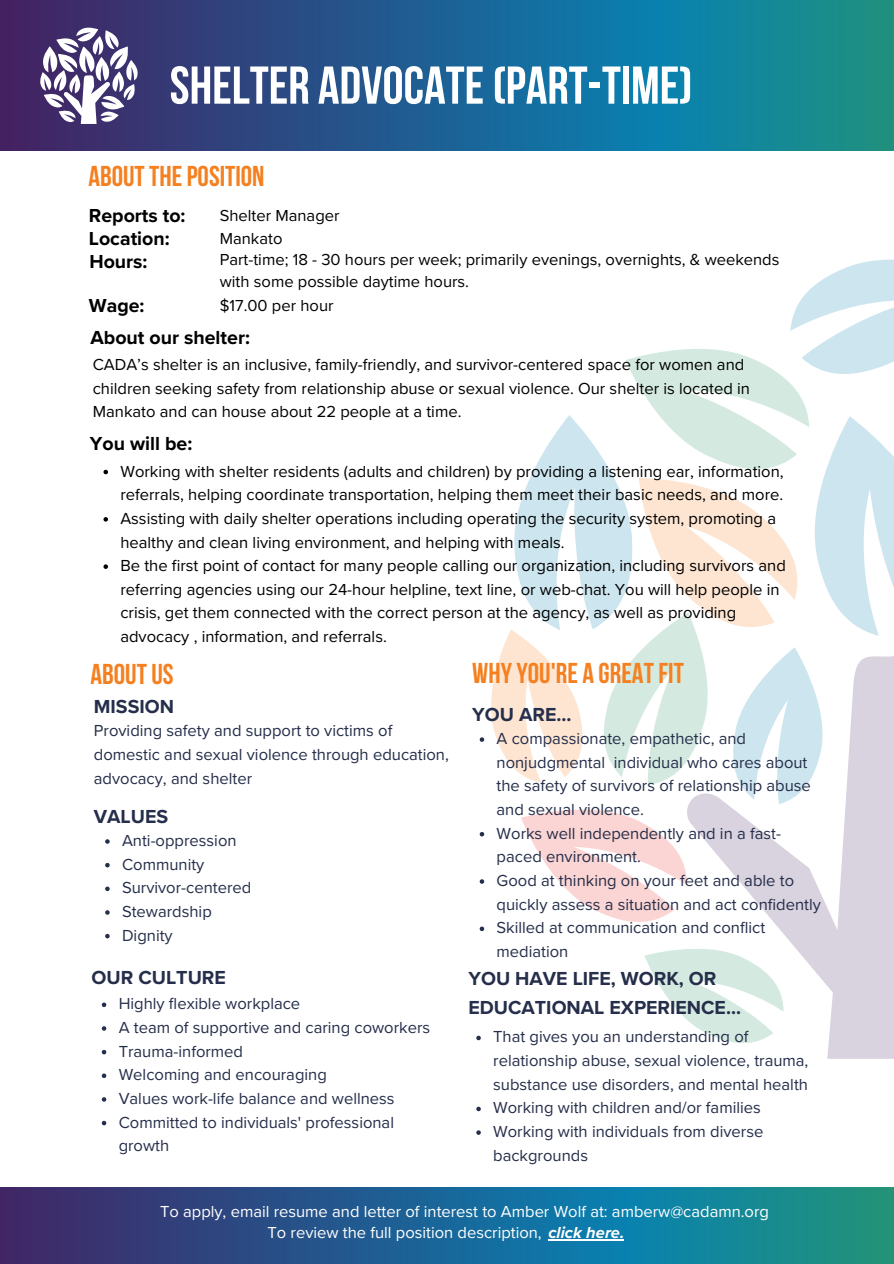
<style>
.page{position:relative;width:894px;height:1264px;background:#fff}
.page>*{position:absolute;margin:0;border:0;box-sizing:border-box;transform-origin:0 0}
.t1{font:53.1px "Bebas Neue";color:#fff}
.t2{font:28.65px "Bebas Neue";color:#f58020}
.t3{font:700 19.5px/28.2px "Proxima Nova";color:#252e4a}
.t4{font:700 19.5px "Proxima Nova";color:#000}
.t5{font:16.5px/23.7px "Proxima Nova";color:#000}
.t6{font:16.5px/23.7px "Proxima Nova";color:#252e4a}
.t7{font:16.5px "Proxima Nova";color:#fff}
.s1{font-weight:700;font-style:italic}
</style>
<div class="page">
<svg style="left:644px;top:949px;width:40px;height:68px"></svg>
<svg style="left:684px;top:931px;width:209px;height:127px"></svg>
<svg style="left:0;top:0;width:893px;height:151px;background:#1f638e"></svg>
<svg style="left:39px;top:26px;width:99px;height:98px"></svg>
<svg style="left:0;top:1187px;width:893px;height:76px;background:#20638c"></svg>
<svg style="left:103px;top:470px;width:5px;height:4px"></svg>
<svg style="left:103px;top:517px;width:5px;height:4px"></svg>
<svg style="left:103px;top:564px;width:5px;height:5px"></svg>
<svg style="left:479px;top:259px;width:414px;height:672px"></svg>
<svg style="left:102px;top:1002px;width:4px;height:5px"></svg>
<svg style="left:102px;top:1026px;width:4px;height:4px"></svg>
<svg style="left:102px;top:1049px;width:4px;height:5px"></svg>
<svg style="left:102px;top:1073px;width:4px;height:5px"></svg>
<svg style="left:102px;top:1097px;width:4px;height:4px"></svg>
<svg style="left:102px;top:1120px;width:4px;height:5px"></svg>
<hr style="left:548px;top:1239px;width:76px;height:1px;background:#fff">
<svg style="left:105px;top:839px;width:5px;height:4px"></svg>
<svg style="left:105px;top:862px;width:5px;height:5px"></svg>
<svg style="left:105px;top:886px;width:5px;height:5px"></svg>
<svg style="left:105px;top:910px;width:5px;height:4px"></svg>
<svg style="left:105px;top:933px;width:5px;height:5px"></svg>
<svg style="left:476px;top:1035px;width:4px;height:5px"></svg>
<svg style="left:476px;top:1106px;width:4px;height:5px"></svg>
<svg style="left:476px;top:1130px;width:4px;height:4px"></svg>
<p class="t1" style="left:170px;top:56px;width:524px">SHELTER ADVOCATE(PART-TIME)</p>
<p class="t2" style="left:88px;top:160px;width:178px">ABOUTTHEPOSITION</p>
<p class="t4" style="left:89px;top:204px;width:98px">Reports to:</p>
<p class="t5" style="left:220px;top:204px;width:121px">Shelter Manager</p>
<p class="t4" style="left:89px;top:250px;width:59px">Hours:</p>
<p class="t5" style="left:220px;top:248px;width:561px;line-height:22.5px">Part-time; 18 - 30 hours per week; primarily evenings, overnights, &amp; weekends with some possible daytime hours.</p>
<p class="t4" style="left:89px;top:227px;width:82px">Location:</p>
<p class="t5" style="left:220px;top:227px;width:64px">Mankato</p>
<p class="t4" style="left:89px;top:294px;width:57px">Wage:</p>
<p class="t5" style="left:220px;top:294px;width:115px">$17.00 per hour</p>
<p class="t4" style="left:90px;top:326px;width:161px">About our shelter:</p>
<p class="t5" style="left:93px;top:353px;width:658px">CADA’s shelter is an inclusive, family-friendly, and survivor-centered space for women and children seeking safety from relationship abuse or sexual violence. Our shelter is located in<br>Mankato and can house about 22 people at a time.</p>
<p class="t4" style="left:90px;top:432px;width:104px">You will be:</p>
<p class="t5" style="left:120px;top:459px;width:664px">Working with shelter residents (adults and children) by providing a listening ear, information, referrals, helping coordinate transportation, helping them meet their basic needs, and more.</p>
<p class="t5" style="left:120px;top:507px;width:657px">Assisting with daily shelter operations including operating the security system, promoting a healthy and clean living environment, and helping with meals.</p>
<p class="t5" style="left:120px;top:554px;width:666px">Be the first point of contact for many people calling our organization, including survivors and referring agencies using our 24-hour helpline, text line, or web-chat. You will help people in crisis, get them connected with the correct person at the agency, as well as providing advocacy , information, and referrals.</p>
<p class="t2" style="left:472px;top:657px;width:213px">WHYYOU'RE A GREATFIT</p>
<p class="t2" style="left:90px;top:658px;width:84px">ABOUTUS</p>
<p class="t3" style="left:94px;top:692px;width:82px">MISSION</p>
<p class="t3" style="left:472px;top:700px;width:101px">YOU ARE...</p>
<p class="t6" style="left:94px;top:719px;width:356px">Providing safety and support to victims of domestic and sexual violence through education, advocacy, and shelter</p>
<p class="t3" style="left:94px;top:803px;width:76px">VALUES</p>
<p class="t6" style="left:122px;top:829px;width:116px">Anti-oppression</p>
<p class="t6" style="left:122px;top:852px;width:84px">Community</p>
<p class="t6" style="left:122px;top:876px;width:131px">Survivor-centered</p>
<p class="t6" style="left:122px;top:900px;width:91px">Stewardship</p>
<p class="t6" style="left:122px;top:923px;width:52px">Dignity</p>
<p class="t3" style="left:92px;top:963px;width:136px">OUR CULTURE</p>
<p class="t6" style="left:119px;top:992px;width:183px">Highly flexible workplace</p>
<p class="t6" style="left:119px;top:1015px;width:313px">A team of supportive and caring coworkers</p>
<p class="t6" style="left:119px;top:1039px;width:126px">Trauma-informed</p>
<p class="t6" style="left:119px;top:1063px;width:210px">Welcoming and encouraging</p>
<p class="t6" style="left:119px;top:1086px;width:277px">Values work-life balance and wellness</p>
<p class="t6" style="left:119px;top:1110px;width:277px">Committed to individuals' professional growth</p>
<p class="t6" style="left:496px;top:727px;width:316px">A compassionate, empathetic, and nonjudgmental individual who cares about the safety of survivors of relationship abuse and sexual violence.</p>
<p class="t6" style="left:496px;top:821px;width:286px">Works well independently and in a fast&shy;paced environment.</p>
<p class="t6" style="left:496px;top:869px;width:326px">Good at thinking on your feet and able to quickly assess a situation and act confidently</p>
<p class="t6" style="left:496px;top:916px;width:270px">Skilled at communication and conflict mediation</p>
<p class="t3" style="left:468px;top:965px;width:274px">YOU HAVE LIFE, WORK, OR<br>EDUCATIONAL EXPERIENCE...</p>
<p class="t6" style="left:493px;top:1025px;width:316px">That gives you an understanding of relationship abuse, sexual violence, trauma, substance use disorders, and mental health</p>
<p class="t6" style="left:493px;top:1096px;width:269px">Working with children and/or families</p>
<p class="t6" style="left:493px;top:1120px;width:271px">Working with individuals from diverse backgrounds</p>
<p class="t7" style="left:160px;top:1202px;width:610px">To apply, email resume and letter of interest to Amber Wolf at: amberw@cadamn.org</p>
<p class="t7" style="left:267px;top:1223px;width:358px">To review the full position description, <span class="s1">click here.</span></p>
</div>
